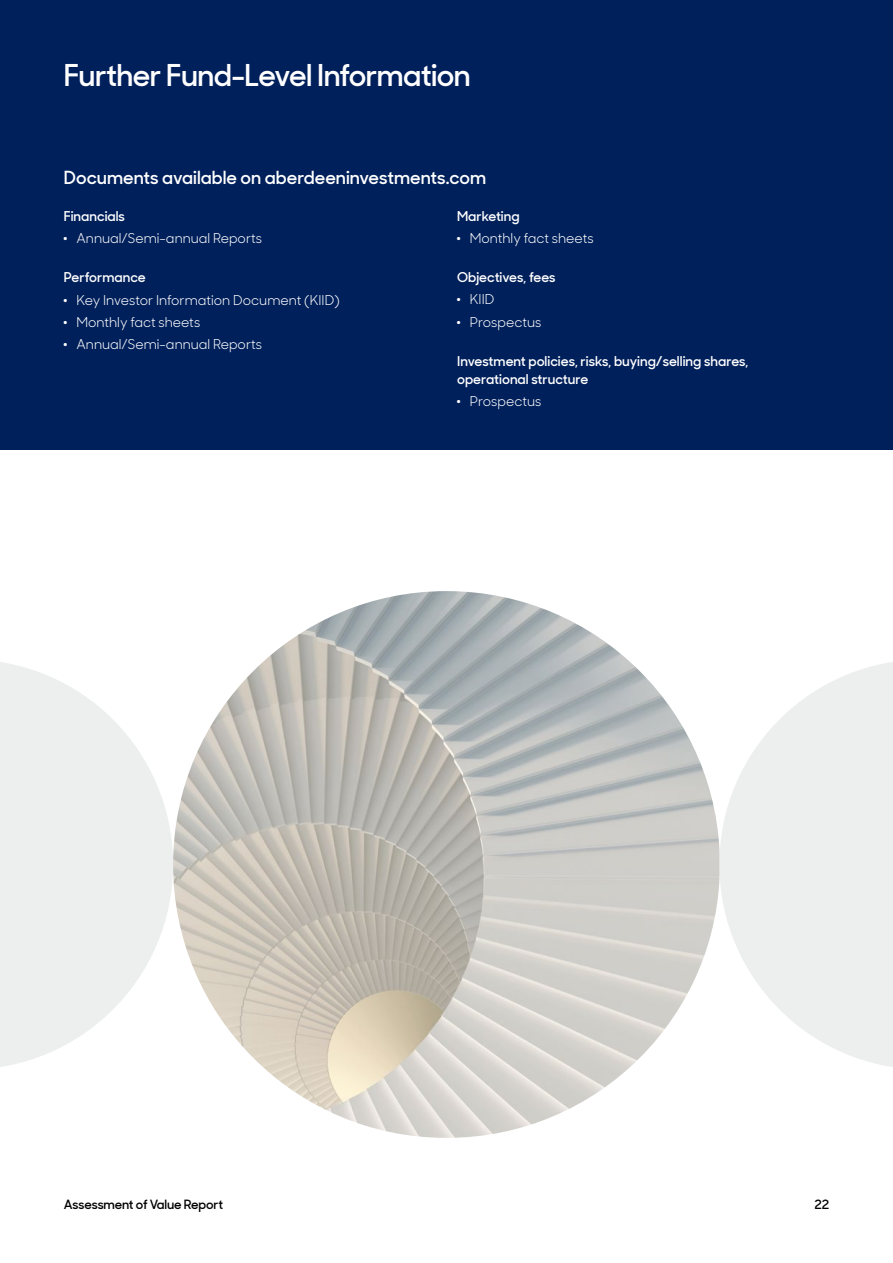
<style>
.page{position:relative;width:893px;height:1263px;background:#fff}
.page>*{position:absolute;margin:0;border:0;box-sizing:border-box;transform-origin:0 0}
.t1{font:600 30px "Sharp Sans Display No 1";letter-spacing:-.02em;color:#fff}
.t2{font:600 18px "Sharp Sans Display No 1";color:#fff}
.t3{font:13.5px/22.2px "Sharp Sans Display No 1";color:#fff}
.t4{font:600 13.5px/22.2px "Sharp Sans Display No 1";color:#fff}
.t5{font:600 12.75px "Sharp Sans Display No 1";letter-spacing:-.01em;color:#000}
.s1{font-weight:600}
.s2{font-weight:400}
</style>
<div class="page">
<div style="left:0;top:0;width:893px;height:450px;background:#00205b"></div>
<img style="left:173px;top:591px;width:547px;height:547px;border-radius:273px">
<svg style="left:719px;top:662px;width:174px;height:405px;fill:#edeeee"></svg>
<svg style="left:0;top:662px;width:173px;height:405px;fill:#edeeee"></svg>
<h1 class="t1" style="left:64px;top:52px;width:408px">Further Fund-Level Information</h1>
<h2 class="t2" style="left:64px;top:163px;width:424px">Documents available on aberdeeninvestments.com</h2>
<p class="t3" style="left:64px;top:204px;width:200px"><span class="s1">Financials<br></span><sup>.</sup> Annual/Semi-annual Reports</p>
<p class="t3" style="left:64px;top:265px;width:278px"><span class="s1">Performance<br></span><sup>.</sup> Key Investor Information Document (KIID) <sup>.</sup> Monthly fact sheets<br><sup>.</sup> Annual/Semi-annual Reports</p>
<p class="t3" style="left:457px;top:204px;width:138px"><span class="s1">Marketing<br></span><sup>.</sup> Monthly fact sheets</p>
<p class="t4" style="left:457px;top:265px;width:100px">Objectives, fees <sup>.</sup> <span class="s2">KIID<br></span><sup>.</sup> <span class="s2">Prospectus</span></p>
<p class="t4" style="left:457px;top:351px;width:293px;line-height:18px">Investment policies, risks, buying/selling shares, operational structure</p>
<p class="t3" style="left:457px;top:389px;width:86px"><sup>.</sup> Prospectus</p>
<p class="t5" style="left:64px;top:1194px;width:161px">Assessment of Value Report</p>
<p class="t5" style="left:814px;top:1194px;width:16px">22</p>
</div>
